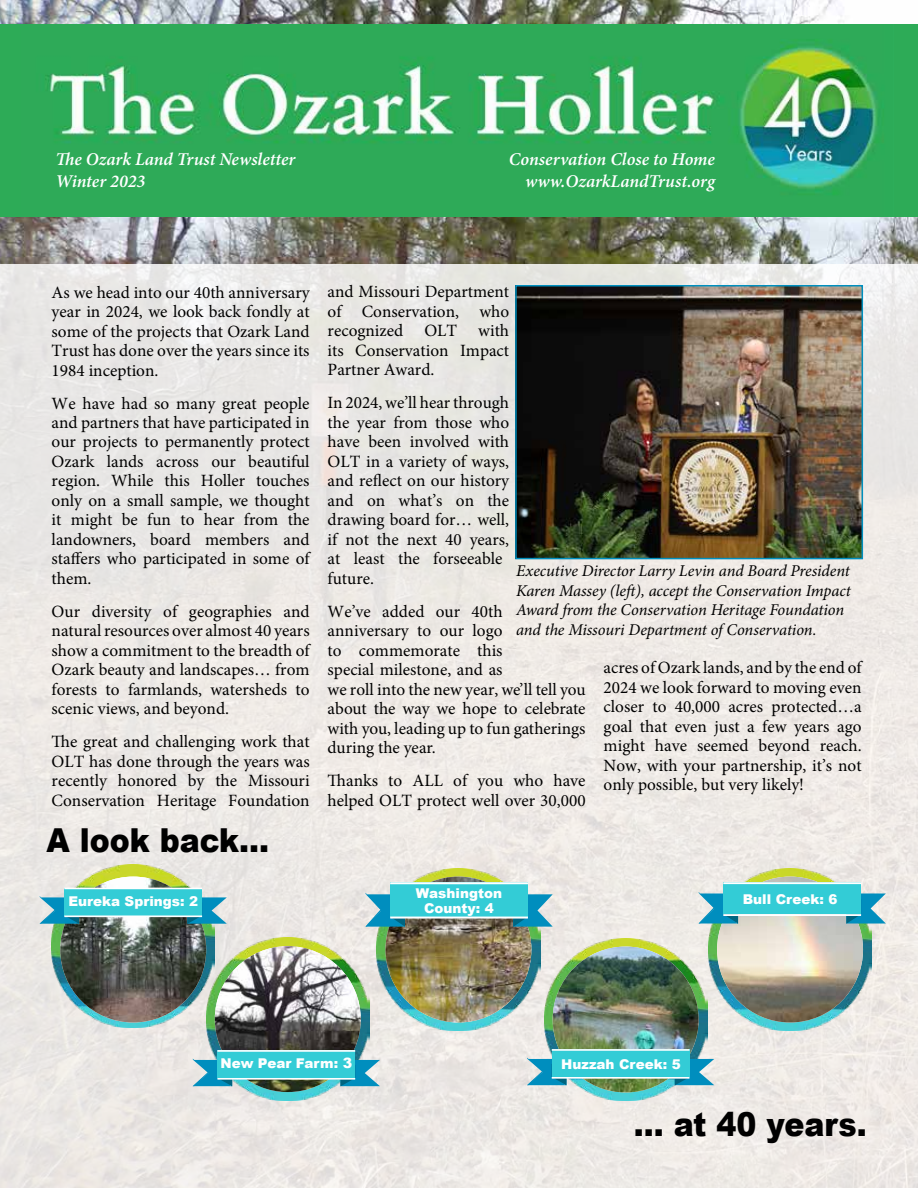
<style>
.page{position:relative;width:918px;height:1188px;background:#fff}
.page>*{position:absolute;margin:0;border:0;box-sizing:border-box;transform-origin:0 0}
.t1{font:900 33px "Arial";color:#000;scale:.91 1}
.t2{font:italic 600 18px/21.6px "Minion Pro";color:#fff}
.t3{font:17.25px/19.5px "Minion Pro";color:#000;text-align:justify}
.t4{font:italic 16.5px/19.5px "Minion Pro";letter-spacing:-.005em;color:#000}
.t5{font:900 13.5px/15px "Arial";color:#fff;text-align:center}
.s1{font-size:14.25px}
</style>
<div class="page">
<img style="left:0;top:0;width:918px;height:264px">
<div style="left:0;top:264px;width:918px;height:924px;background:#ece8e5"></div>
<img style="left:52px;top:865px;width:163px;height:163px">
<img style="left:60px;top:877px;width:146px;height:146px;border-radius:73px">
<img style="left:206px;top:938px;width:163px;height:162px">
<img style="left:215px;top:946px;width:146px;height:146px;border-radius:73px">
<img style="left:708px;top:868px;width:164px;height:163px">
<img style="left:717px;top:877px;width:146px;height:146px;border-radius:73px">
<img style="left:377px;top:868px;width:163px;height:163px">
<img style="left:385px;top:877px;width:146px;height:146px;border-radius:73px">
<img style="left:544px;top:938px;width:163px;height:163px">
<img style="left:553px;top:947px;width:146px;height:145px;border-radius:73px">
<img style="left:518px;top:288px;width:342px;height:268px">
<div style="left:515px;top:285px;width:348px;height:274px;border:2px solid #008fbe"></div>
<svg style="left:527px;top:1049px;width:187px;height:37px;background:#54c1c9"></svg>
<svg style="left:40px;top:888px;width:187px;height:36px;background:#55bfca"></svg>
<svg style="left:193px;top:1050px;width:187px;height:37px;background:#52bec8"></svg>
<svg style="left:365px;top:882px;width:188px;height:45px;background:#57bdc7"></svg>
<svg style="left:699px;top:882px;width:187px;height:42px;background:#63c9d4"></svg>
<div style="left:0;top:24px;width:918px;height:192px;background:#2dab57"></div>
<img style="left:47px;top:40px;width:831px;height:154px">
<p class="t2" style="left:56px;top:148px;width:241px">The Ozark Land Trust Newsletter<br>Winter 2023</p>
<p class="t2" style="left:509px;top:148px;width:208px;text-align:right">Conservation Close to Home www.OzarkLandTrust.org</p>
<p class="t3" style="left:52px;top:282px;width:260px">As we head into our 40th anniversary year in 2024, we look back fondly at some of the projects that Ozark Land Trust has done over the years since its 1984 inception.</p>
<p class="t3" style="left:52px;top:393px;width:260px">We have had so many great people and partners that have participated in our projects to permanently protect Ozark lands across our beautiful region. While this Holler touches only on a small sample, we thought it might be fun to hear from the landowners, board members and staffers who participated in some of them.</p>
<p class="t3" style="left:52px;top:602px;width:260px">Our diversity of geographies and natural resources over almost 40 years show a commitment to the breadth of Ozark beauty and landscapes… from forests to farmlands, watersheds to scenic views, and beyond.</p>
<p class="t3" style="left:52px;top:732px;width:260px">The great and challenging work that OLT has done through the years was recently honored by the Missouri Conservation Heritage Foundation</p>
<h1 class="t1" style="left:46px;top:816px;width:246px">A look back...</h1>
<p class="t3" style="left:328px;top:282px;width:183px">and Missouri Department of Conservation, who recognized OLT with its Conservation Impact Partner Award.</p>
<p class="t3" style="left:328px;top:393px;width:183px;text-align:left">In 2024, we’ll hear through the year from those who have been involved with<br>OLT in a variety of ways, and reflect on our history and on what’s on the drawing board for… well, if not the next 40 years, at least the forseeable future.</p>
<p class="t3" style="left:328px;top:602px;width:260px;text-align:left">We’ve added our 40th anniversary to our logo<br>to commemorate this<br>special milestone, and as<br>we roll into the new year, we’ll tell you about the way we hope to celebrate with you, leading up to fun gatherings during the year.</p>
<p class="t3" style="left:328px;top:771px;width:260px">Thanks to ALL of you who have helped OLT protect well over 30,000</p>
<p class="t4" style="left:516px;top:561px;width:336px">Executive Director Larry Levin and Board President Karen Massey (left), accept the Conservation Impact Award from the Conservation Heritage Foundation and the Missouri Department of Conservation.</p>
<p class="t3" style="left:604px;top:658px;width:260px">acres of Ozark lands, and by the end of 2024 we look forward to moving even closer to 40,000 acres protected…a goal that even just a few years ago might have seemed beyond reach.<br>Now, with your partnership, it’s not only possible, but very likely!</p>
<p class="t5" style="left:68px;top:894px;width:131px">Eureka Springs: 2</p>
<p class="t5" style="left:416px;top:885px;width:88px">Washington<br>County: 4</p>
<p class="t5" style="left:743px;top:891px;width:96px">Bull Creek: 6</p>
<p class="t5" style="left:220px;top:1055px;width:133px">New Pear Farm: <span class="s1">3</span></p>
<p class="t5" style="left:561px;top:1056px;width:121px">Huzzah Creek: 5</p>
<h1 class="t1" style="left:634px;top:1100px;width:258px">... at 40 years.</h1>
</div>
